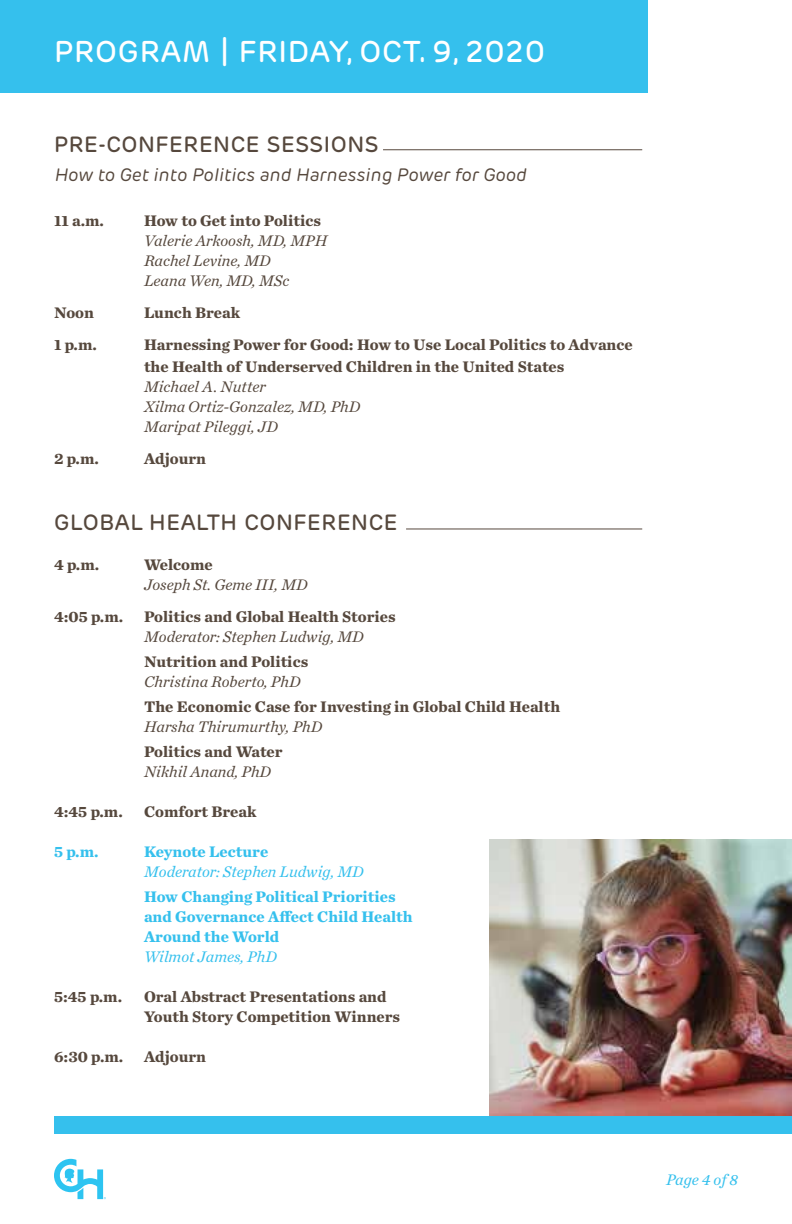
<style>
.page{position:relative;width:792px;height:1224px;background:#fff}
.page>*{position:absolute;margin:0;border:0;box-sizing:border-box;transform-origin:0 0}
.t1{font:500 30px "Rubrik New";letter-spacing:.025em;color:#fff}
.t2{font:500 22px "Rubrik New";letter-spacing:.025em;color:#56483d}
.t3{font:italic 18px "Rubrik New";color:#56483d}
.t4{font:700 16px/22px "Chronicle Text G1";color:#56483d}
.t5{font:italic 16px/20px "Chronicle Text G1";color:#56483d}
.t6{font:700 16px/20px "Chronicle Text G1";color:#35c0ed}
.t7{font:italic 16px "Chronicle Text G1";color:#35c0ed}
</style>
<div class="page">
<div style="left:54px;top:1116px;width:738px;height:18px;background:#35c0ed"></div>
<svg style="left:54px;top:1159px;width:52px;height:40px"></svg>
<div style="left:0;top:0;width:648px;height:92px;background:#35c0ed"></div>
<img style="left:490px;top:840px;width:302px;height:276px">
<hr style="left:383px;top:149px;width:259px;height:1px;background:#56483d">
<hr style="left:406px;top:528px;width:236px;height:1px;background:#56483d">
<h1 class="t1" style="left:54px;top:34px;width:493px">PROGRAM | FRIDAY, OCT. 9, 2020</h1>
<h2 class="t2" style="left:54px;top:131px;width:326px">PRE-CONFERENCE SESSIONS</h2>
<p class="t3" style="left:54px;top:164px;width:474px">How to Get into Politics and Harnessing Power for Good</p>
<p class="t4" style="left:54px;top:208px;width:52px">11 a.m.</p>
<p class="t4" style="left:144px;top:208px;width:179px">How to Get into Politics</p>
<p class="t5" style="left:144px;top:229px;width:185px">Valerie Arkoosh, MD, MPH<br>Rachel Levine, MD<br>Leana Wen, MD, MSc</p>
<p class="t4" style="left:54px;top:300px;width:42px">Noon</p>
<p class="t4" style="left:144px;top:300px;width:98px">Lunch Break</p>
<p class="t4" style="left:54px;top:332px;width:44px">1 p.m.</p>
<p class="t4" style="left:144px;top:332px;width:490px">Harnessing Power for Good: How to Use Local Politics to Advance the Health of Underserved Children in the United States</p>
<p class="t5" style="left:144px;top:375px;width:218px">Michael A. Nutter<br>Xilma Ortiz-Gonzalez, MD, PhD<br>Maripat Pileggi, JD</p>
<p class="t4" style="left:54px;top:446px;width:46px">2 p.m.</p>
<p class="t4" style="left:144px;top:446px;width:64px">Adjourn</p>
<h2 class="t2" style="left:54px;top:509px;width:345px">GLOBAL HEALTH CONFERENCE</h2>
<p class="t4" style="left:54px;top:552px;width:47px">4 p.m.</p>
<p class="t4" style="left:144px;top:552px;width:70px">Welcome</p>
<p class="t5" style="left:144px;top:573px;width:165px">Joseph St. Geme III, MD</p>
<p class="t4" style="left:54px;top:604px;width:71px">4:05 p.m.</p>
<p class="t4" style="left:144px;top:604px;width:253px">Politics and Global Health Stories</p>
<p class="t5" style="left:144px;top:625px;width:221px">Moderator: Stephen Ludwig, MD</p>
<p class="t4" style="left:144px;top:649px;width:166px">Nutrition and Politics</p>
<p class="t5" style="left:144px;top:670px;width:158px">Christina Roberto, PhD</p>
<p class="t4" style="left:144px;top:694px;width:418px">The Economic Case for Investing in Global Child Health</p>
<p class="t5" style="left:144px;top:715px;width:180px">Harsha Thirumurthy, PhD</p>
<p class="t4" style="left:144px;top:739px;width:140px">Politics and Water</p>
<p class="t5" style="left:144px;top:760px;width:129px">Nikhil Anand, PhD</p>
<p class="t4" style="left:54px;top:799px;width:70px">4:45 p.m.</p>
<p class="t4" style="left:144px;top:799px;width:114px">Comfort Break</p>
<p class="t6" style="left:54px;top:840px;width:46px">5 p.m.</p>
<p class="t6" style="left:144px;top:840px;width:126px">Keynote Lecture</p>
<p class="t7" style="left:144px;top:859px;width:221px">Moderator: Stephen Ludwig, MD</p>
<p class="t6" style="left:144px;top:885px;width:270px">How Changing Political Priorities and Governance Affect Child Health<br>Around the World</p>
<p class="t7" style="left:144px;top:944px;width:135px">Wilmot James, PhD</p>
<p class="t4" style="left:54px;top:984px;width:70px">5:45 p.m.</p>
<p class="t4" style="left:144px;top:985px;width:258px;line-height:20px">Oral Abstract Presentations and<br>Youth Story Competition Winners</p>
<p class="t4" style="left:54px;top:1044px;width:71px">6:30 p.m.</p>
<p class="t4" style="left:144px;top:1044px;width:64px">Adjourn</p>
<p class="t7" style="left:666px;top:1168px;width:73px">Page 4 of 8</p>
</div>
